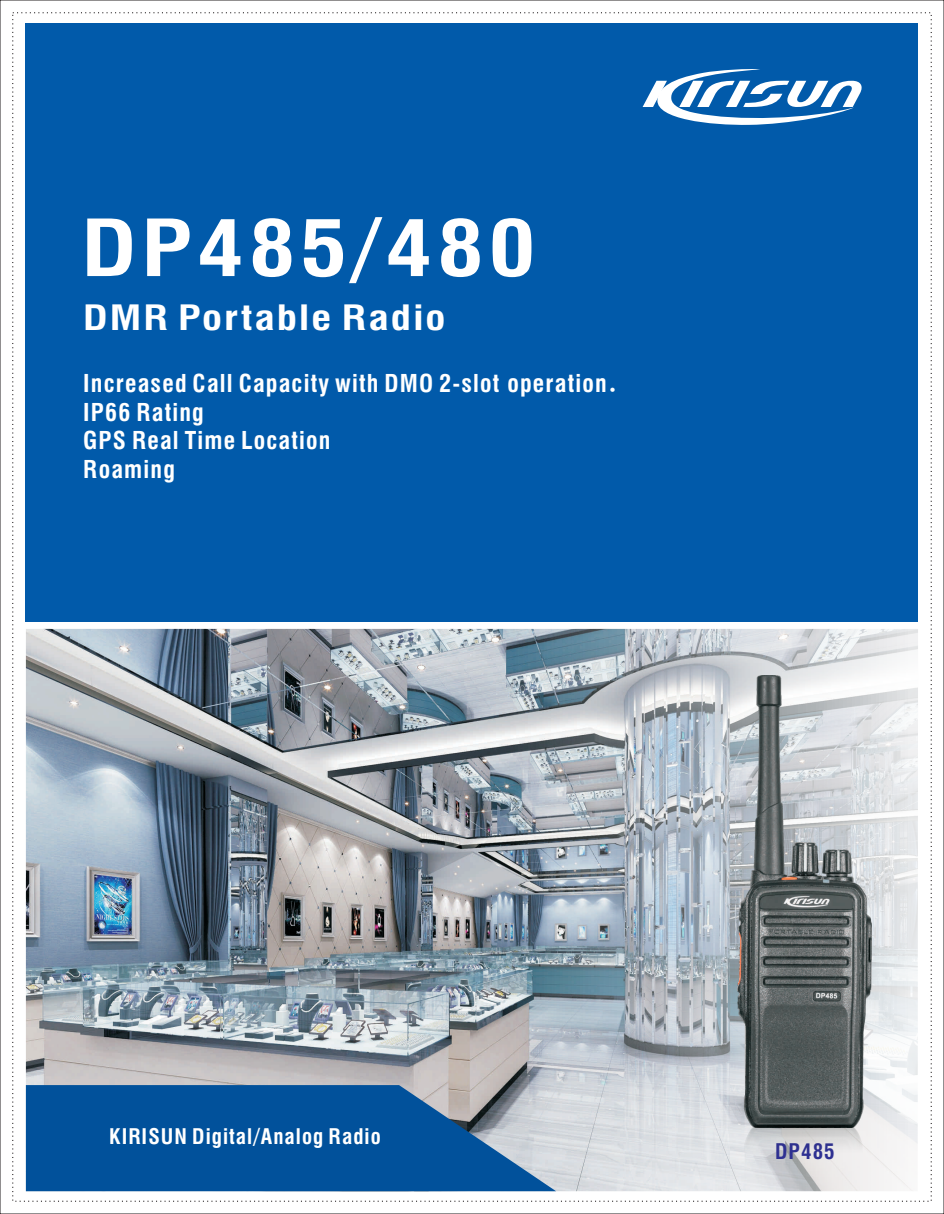
<style>
.page{position:relative;width:944px;height:1214px;background:#fff}
.page>*{position:absolute;margin:0;border:0;box-sizing:border-box;transform-origin:0 0}
.t1{font:700 condensed 76.5px "Swiss 721 BT";letter-spacing:.05em;color:#fff;scale:1.23 1}
.t2{font:700 condensed 34.05px "Swiss 721 BT";letter-spacing:.05em;color:#fff;scale:1.23 1}
.t3{font:700 condensed 24px/28.8px "Swiss 721 BT";letter-spacing:.05em;color:#fff}
.t4{font:700 condensed 21px "Swiss 721 BT";letter-spacing:.05em;color:#fff}
.t5{font:700 condensed 21px "Swiss 721 BT";letter-spacing:.05em;color:#2e3092}
.s1{font-family:"Sim Sun";font-weight:400;font-stretch:normal;font-size:36px}
</style>
<div class="page">
<div style="left:26px;top:23px;width:892px;height:598px;background:#015aaa"></div>
<svg style="left:642px;top:69px;width:220px;height:56px"></svg>
<img style="left:26px;top:629px;width:892px;height:562px">
<svg style="left:26px;top:1085px;width:530px;height:106px;fill:#01519b"></svg>
<img style="left:744px;top:1127px;width:118px;height:36px">
<img style="left:738px;top:675px;width:133px;height:452px">
<h1 class="t1" style="left:81px;top:218px;width:371px">DP485/480</h1>
<h2 class="t2" style="left:83px;top:304px;width:296px">DMR Portable Radio</h2>
<p class="t3" style="left:83px;top:371px;width:544px">Increased Call Capacity with DMO 2 slot operation<span class="s1">.<br></span>IP66 Rating<br>GPS Real Time Location<br>Roaming</p>
<p class="t3" style="left:452px;top:371px;width:9px">-</p>
<p class="t4" style="left:109px;top:1128px;width:273px">KIRISUN Digital/Analog Radio</p>
<p class="t5" style="left:775px;top:1143px;width:61px">DP485</p>
</div>
